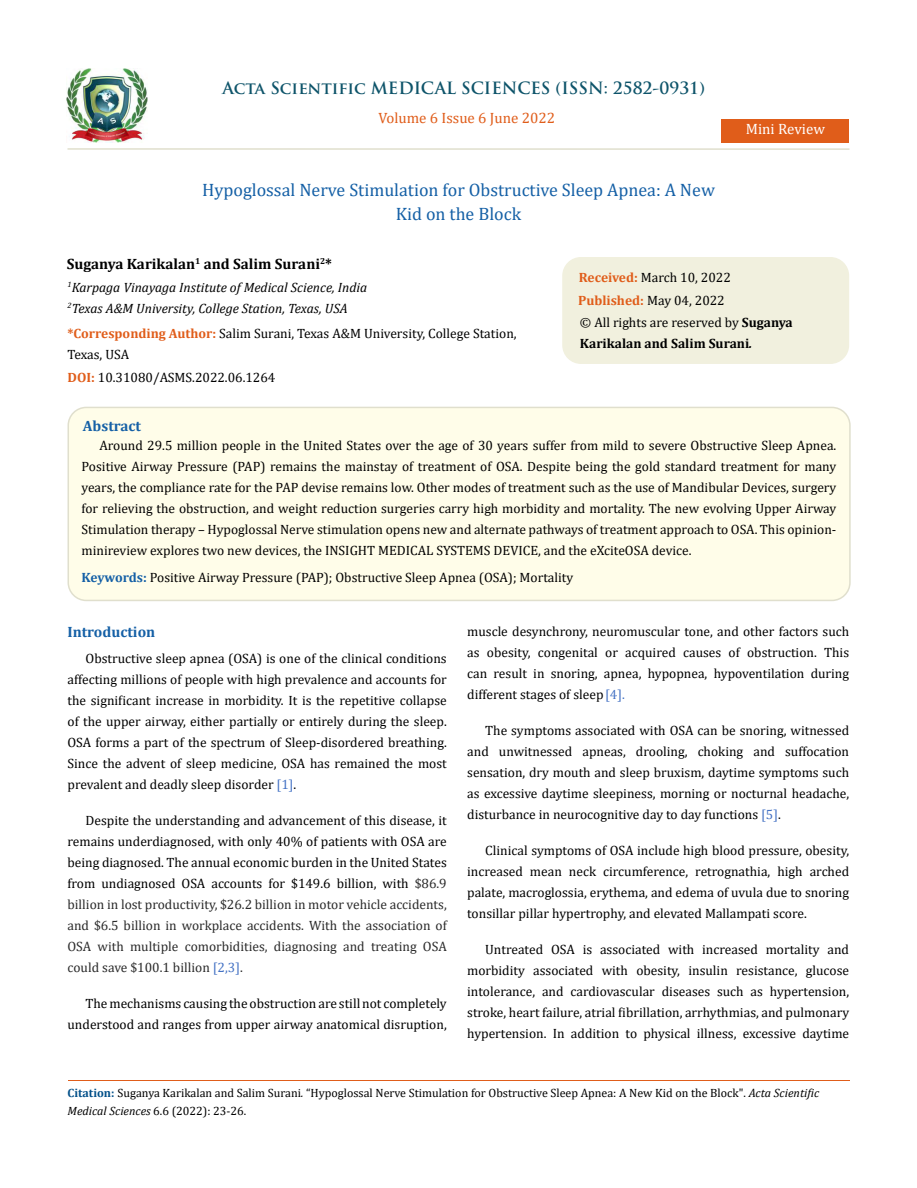
<style>
.page{position:relative;width:917px;height:1188px;background:#fff}
.page>*{position:absolute;margin:0;border:0;box-sizing:border-box;transform-origin:0 0}
.t1{font:18px/24px "Cambria";color:#1560a6;text-align:center}
.t2{font:700 16.5px "Trajan Pro";color:#0e546a}
.t3{font:700 15px "Cambria";color:#000}
.t4{font:15px "Cambria";color:#e05d1a}
.t5{font:700 15px "Cambria";color:#1560a6}
.t6{font:15px "Cambria";color:#fff}
.t7{font:13.5px/21px "Cambria";color:#000;text-align:justify}
.t8{font:italic 13.5px/21px "Cambria";color:#000}
.t9{font:700 13.5px/21px "Cambria";color:#000}
.t10{font:12px/18px "Cambria";color:#000}
.s1{font-weight:700;color:#e05d1a}
.s2{font-weight:400}
.s3{font-style:italic}
.s4{font-weight:700;color:#1560a6}
.s5{color:#4472c4}
.s6{color:#2b2b2b}
.s7{font-weight:700;color:#035089}
</style>
<div class="page">
<img style="left:67px;top:68px;width:80px;height:74px">
<div style="left:721px;top:119px;width:128px;height:23px;background:#e05d1a"></div>
<div style="left:563px;top:258px;width:285px;height:105px;background:#f1f0de;border-radius:18px"></div>
<div style="left:562px;top:257px;width:287px;height:107px;border:2px solid #f1f0de;border-radius:18px"></div>
<div style="left:68px;top:407px;width:781px;height:193px;background:#fffde9;border-radius:18px"></div>
<div style="left:67px;top:407px;width:783px;height:194px;border:2px solid #e0dfcd;border-radius:18px"></div>
<hr style="left:68px;top:1081px;width:781px;height:1px;background:#e05d1a">
<hr style="left:67px;top:148px;width:782px;height:2px;background:#e0dfcd">
<p class="t2" style="left:222px;top:77px;width:484px">Acta Scientific MEDICAL SCIENCES (ISSN: 2582-0931)</p>
<p class="t4" style="left:378px;top:109px;width:178px">Volume 6 Issue 6 June 2022</p>
<p class="t6" style="left:745px;top:120px;width:81px">Mini Review</p>
<h1 class="t1" style="left:202px;top:178px;width:514px">Hypoglossal Nerve Stimulation for Obstructive Sleep Apnea: A New<br>Kid on the Block</h1>
<p class="t3" style="left:67px;top:254px;width:267px">Suganya Karikalan<sup>1</sup> and Salim Surani<sup>2</sup>*</p>
<p class="t8" style="left:67px;top:276px;width:301px"><sup>1</sup>Karpaga Vinayaga Institute of Medical Science, India<br><sup>2</sup>Texas A&amp;M University, College Station, Texas, USA</p>
<p class="t7" style="left:67px;top:322px;width:450px"><span class="s1">*Corresponding Author:</span> Salim Surani, Texas A&amp;M University, College Station,<br>Texas, USA</p>
<p class="t7" style="left:578px;top:266px;width:154px;line-height:23px"><span class="s1">Received:</span> March 10, 2022<br><span class="s1">Published:</span> May 04, 2022</p>
<p class="t9" style="left:580px;top:311px;width:214px"><span class="s2">© All rights are reserved by</span> Suganya<br>Karikalan and Salim Surani<span class="s3">.</span></p>
<p class="t7" style="left:67px;top:366px;width:209px"><span class="s1">DOI:</span> 10.31080/ASMS.2022.06.1264</p>
<p class="t5" style="left:83px;top:415px;width:60px">Abstract</p>
<p class="t7" style="left:81px;top:435px;width:756px;text-indent:18px">Around 29.5 million people in the United States over the age of 30 years suffer from mild to severe Obstructive Sleep Apnea.<br>Positive Airway Pressure (PAP) remains the mainstay of treatment of OSA. Despite being the gold standard treatment for many years, the compliance rate for the PAP devise remains low. Other modes of treatment such as the use of Mandibular Devices, surgery for relieving the obstruction, and weight reduction surgeries carry high morbidity and mortality. The new evolving Upper Airway Stimulation therapy – Hypoglossal Nerve stimulation opens new and alternate pathways of treatment approach to OSA. This opinion&shy;minireview explores two new devices, the INSIGHT MEDICAL SYSTEMS DEVICE, and the eXciteOSA device.</p>
<p class="t7" style="left:81px;top:567px;width:493px"><span class="s4">Keywords:</span> Positive Airway Pressure (PAP); Obstructive Sleep Apnea (OSA); Mortality</p>
<p class="t5" style="left:67px;top:622px;width:89px">Introduction</p>
<p class="t7" style="left:67px;top:648px;width:381px;text-indent:18px">Obstructive sleep apnea (OSA) is one of the clinical conditions affecting millions of people with high prevalence and accounts for the significant increase in morbidity. It is the repetitive collapse of the upper airway, either partially or entirely during the sleep.<br>OSA forms a part of the spectrum of Sleep-disordered breathing.<br>Since the advent of sleep medicine, OSA has remained the most prevalent and deadly sleep disorder <span class="s5">[1]</span>.</p>
<p class="t7" style="left:67px;top:810px;width:381px;text-indent:18px">Despite the understanding and advancement of this disease, it remains underdiagnosed, with only 40% of patients with OSA are being diagnosed. The annual economic burden in the United States from undiagnosed OSA accounts for $149.6 billion, with <span class="s6">$86.9 billion in lost productivity, $26.2 billion in motor vehicle accidents, and $6.5 billion in workplace accidents. With the association of OSA with multiple comorbidities, diagnosing and treating OSA could save $100.1 billion</span> <span class="s5">[2,3]</span><span class="s6">.</span></p>
<p class="t7" style="left:67px;top:993px;width:381px;text-align:right">The mechanisms causing the obstruction are still not completely understood and ranges from upper airway anatomical disruption,</p>
<p class="t7" style="left:467px;top:621px;width:383px">muscle desynchrony, neuromuscular tone, and other factors such as obesity, congenital or acquired causes of obstruction. This can result in snoring, apnea, hypopnea, hypoventilation during different stages of sleep<span class="s5">[4].</span></p>
<p class="t7" style="left:467px;top:720px;width:383px;text-indent:18px">The symptoms associated with OSA can be snoring, witnessed and unwitnessed apneas, drooling, choking and suffocation sensation, dry mouth and sleep bruxism, daytime symptoms such as excessive daytime sleepiness, morning or nocturnal headache, disturbance in neurocognitive day to day functions <span class="s5">[5]</span>.</p>
<p class="t7" style="left:467px;top:840px;width:383px;text-indent:18px">Clinical symptoms of OSA include high blood pressure, obesity, increased mean neck circumference, retrognathia, high arched palate, macroglossia, erythema, and edema of uvula due to snoring tonsillar pillar hypertrophy, and elevated Mallampati score.</p>
<p class="t7" style="left:467px;top:939px;width:383px;text-indent:18px">Untreated OSA is associated with increased mortality and morbidity associated with obesity, insulin resistance, glucose intolerance, and cardiovascular diseases such as hypertension, stroke, heart failure, atrial fibrillation, arrhythmias, and pulmonary hypertension. In addition to physical illness, excessive daytime</p>
<p class="t10" style="left:68px;top:1084px;width:753px"><span class="s7">Citation:</span> Suganya Karikalan and Salim Surani<span class="s3">.</span> “Hypoglossal Nerve Stimulation for Obstructive Sleep Apnea: A New Kid on the Block". <span class="s3">Acta Scientific<br>Medical Sciences</span> 6.6 (2022): 23-26.</p>
</div>
